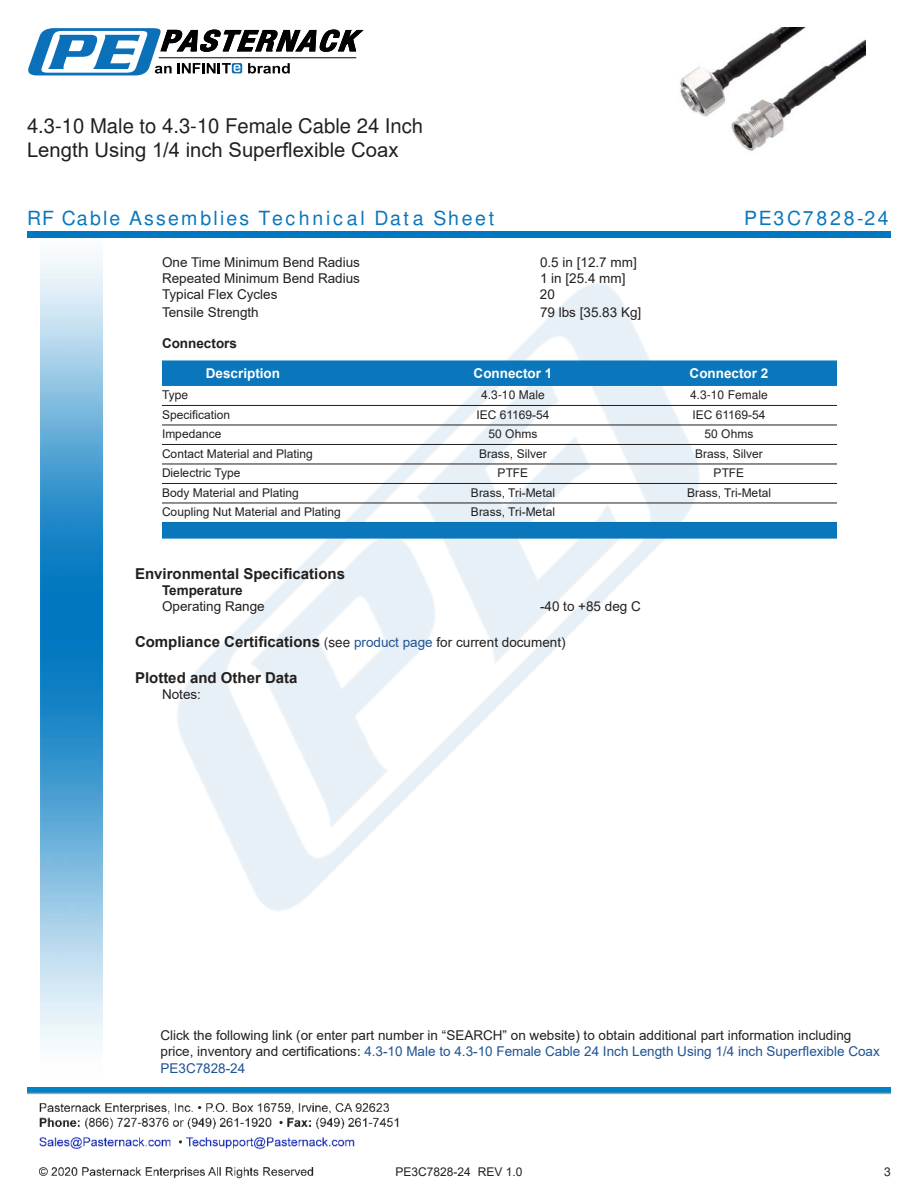
<style>
.page{position:relative;width:918px;height:1188px;background:#fff}
.page>*{position:absolute;margin:0;border:0;box-sizing:border-box;transform-origin:0 0}
.t1{font:20.25px/24.3px "Arial";color:#221f1f}
.t2{font:900 19.5px "Arial";letter-spacing:.12em;color:#0a77bd}
.t3{font:900 19.5px "Arial";letter-spacing:.14em;color:#0a77bd}
.t4{font:700 15px "Arial";color:#221f1f}
.t5{font:13.5px/16.2px "Arial";color:#221f1f}
.t6{font:700 13.5px "Arial";color:#fff}
.t7{font:700 13.5px "Arial";color:#221f1f}
.t8{font:12px "Arial";color:#221f1f}
.s1{font-weight:400;font-size:13.5px}
.s2{font-weight:400;font-size:13.5px;color:#1f5392}
.s3{color:#1f5392}
</style>
<div class="page">
<img style="left:39px;top:1103px;width:360px;height:76px">
<img style="left:102px;top:254px;width:719px;height:716px">
<img style="left:27px;top:1088px;width:864px;height:7px">
<img style="left:40px;top:237px;width:62px;height:811px">
<div style="left:27px;top:231px;width:864px;height:6px;background:#0177c0"></div>
<svg style="left:28px;top:28px;width:336px;height:47px"></svg>
<div style="left:162px;top:360px;width:675px;height:26px;background:#0a77bd"></div>
<hr style="left:162px;top:405px;width:675px;height:1px;background:#221f1f">
<hr style="left:162px;top:425px;width:675px;height:1px;background:#221f1f">
<hr style="left:162px;top:444px;width:675px;height:1px;background:#221f1f">
<hr style="left:162px;top:464px;width:675px;height:1px;background:#221f1f">
<hr style="left:162px;top:483px;width:675px;height:1px;background:#221f1f">
<hr style="left:162px;top:503px;width:675px;height:1px;background:#221f1f">
<div style="left:162px;top:522px;width:675px;height:17px;background:#0a77bd"></div>
<img style="left:680px;top:27px;width:186px;height:124px">
<h1 class="t1" style="left:27px;top:115px;width:398px">4.3-10 Male to 4.3-10 Female Cable 24 Inch<br>Length Using 1/4 inch Super昀氀exible Coax</h1>
<h2 class="t2" style="left:27px;top:207px;width:469px">RF Cable Assemblies Technical Data Sheet</h2>
<h2 class="t3" style="left:744px;top:207px;width:146px">PE3C7828-24</h2>
<p class="t5" style="left:162px;top:254px;width:200px">One Time Minimum Bend Radius</p>
<p class="t5" style="left:540px;top:254px;width:98px">0.5 in [12.7 mm]</p>
<p class="t5" style="left:162px;top:270px;width:200px">Repeated Minimum Bend Radius</p>
<p class="t5" style="left:540px;top:270px;width:87px">1 in [25.4 mm]</p>
<p class="t5" style="left:162px;top:286px;width:117px">Typical Flex Cycles</p>
<p class="t5" style="left:540px;top:286px;width:17px">20</p>
<p class="t5" style="left:162px;top:304px;width:98px">Tensile Strength</p>
<p class="t5" style="left:540px;top:304px;width:103px">79 lbs [35.83 Kg]</p>
<p class="t7" style="left:162px;top:333px;width:77px">Connectors</p>
<p class="t6" style="left:206px;top:363px;width:76px">Description</p>
<p class="t6" style="left:474px;top:363px;width:80px">Connector 1</p>
<p class="t6" style="left:690px;top:363px;width:80px">Connector 2</p>
<p class="t8" style="left:162px;top:391px;width:28px">Type</p>
<p class="t8" style="left:481px;top:391px;width:65px">4.3-10 Male</p>
<p class="t8" style="left:690px;top:391px;width:79px">4.3-10 Female</p>
<p class="t8" style="left:162px;top:407px;width:70px">Speci昀椀cation</p>
<p class="t8" style="left:476px;top:407px;width:75px">IEC 61169-54</p>
<p class="t8" style="left:692px;top:407px;width:75px">IEC 61169-54</p>
<p class="t8" style="left:162px;top:426px;width:61px">Impedance</p>
<p class="t8" style="left:489px;top:426px;width:50px">50 Ohms</p>
<p class="t8" style="left:705px;top:426px;width:50px">50 Ohms</p>
<p class="t8" style="left:162px;top:446px;width:152px">Contact Material and Plating</p>
<p class="t8" style="left:479px;top:446px;width:69px">Brass, Silver</p>
<p class="t8" style="left:695px;top:446px;width:69px">Brass, Silver</p>
<p class="t8" style="left:162px;top:465px;width:80px">Dielectric Type</p>
<p class="t8" style="left:498px;top:465px;width:32px">PTFE</p>
<p class="t8" style="left:714px;top:465px;width:32px">PTFE</p>
<p class="t8" style="left:162px;top:485px;width:138px">Body Material and Plating</p>
<p class="t8" style="left:471px;top:485px;width:86px">Brass, Tri-Metal</p>
<p class="t8" style="left:687px;top:485px;width:86px">Brass, Tri-Metal</p>
<p class="t8" style="left:162px;top:504px;width:180px">Coupling Nut Material and Plating</p>
<p class="t8" style="left:471px;top:504px;width:86px">Brass, Tri-Metal</p>
<p class="t4" style="left:135px;top:563px;width:212px">Environmental Speci昀椀cations</p>
<p class="t7" style="left:162px;top:581px;width:82px">Temperature</p>
<p class="t5" style="left:162px;top:598px;width:104px">Operating Range</p>
<p class="t5" style="left:540px;top:598px;width:102px">-40 to +85 deg C</p>
<p class="t4" style="left:135px;top:631px;width:432px">Compliance Certi昀椀cations <span class="s1">(see</span> <span class="s2">product page</span> <span class="s1">for current document)</span></p>
<p class="t4" style="left:135px;top:667px;width:164px">Plotted and Other Data</p>
<p class="t5" style="left:162px;top:686px;width:41px">Notes:</p>
<p class="t5" style="left:160px;top:1027px;width:721px">Click the following link (or enter part number in “SEARCH” on website) to obtain additional part information including price, inventory and certi昀椀cations: <span class="s3">4.3-10 Male to 4.3-10 Female Cable 24 Inch Length Using 1/4 inch Super昀氀exible Coax<br>PE3C7828-24</span></p>
<p class="t8" style="left:396px;top:1163px;width:128px">PE3C7828-24 REV 1.0</p>
<p class="t8" style="left:884px;top:1167px;width:8px">3</p>
</div>
